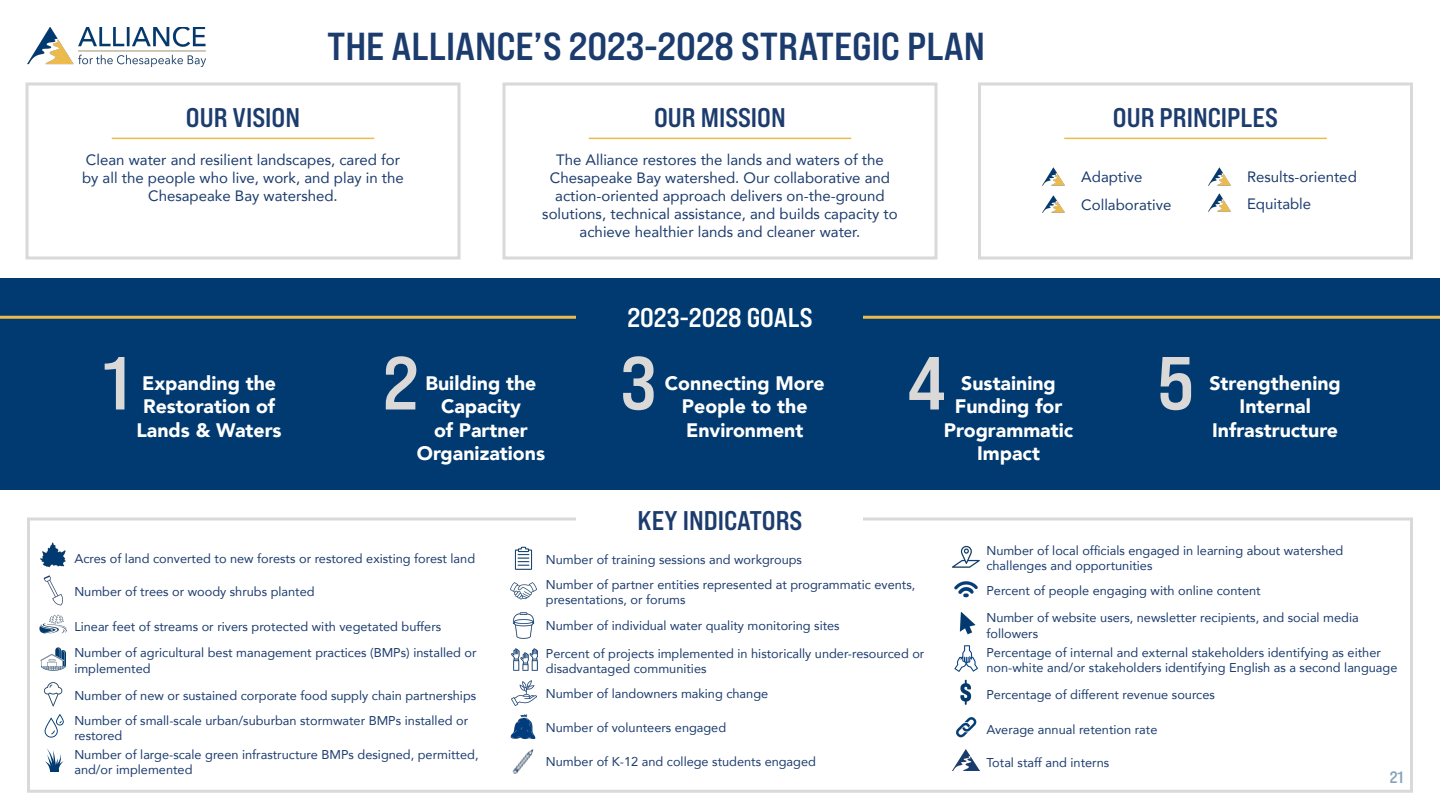
<style>
.page{position:relative;width:1440px;height:810px;background:#fff}
.page>*{position:absolute;margin:0;border:0;box-sizing:border-box;transform-origin:0 0}
.t1{font:75px "Bebas Neue Pro Exp Bd";color:#dbd8d8}
.t2{font:39px "Bebas Neue Pro Exp Bd";color:#1c3c6e}
.t3{font:27px "Bebas Neue Pro Exp Bd";color:#1c3c6e}
.t4{font:27px "Bebas Neue Pro Exp Bd";color:#fff}
.t5{font:900 19.5px/23.4px "Avenir";color:#fff;text-align:center}
.t6{font:16.5px "Bebas Neue Pro Exp Bd";color:#87a5bb}
.t7{font:15px/18px "Avenir";color:#1c3c6e;text-align:center}
.t8{font:12.75px/15.3px "Avenir";color:#1c3c6e}
</style>
<div class="page">
<div style="left:27px;top:518px;width:1386px;height:275px;border:3px solid #dad9d8"></div>
<div style="left:0;top:278px;width:1440px;height:212px;background:#003a70"></div>
<div style="left:26px;top:82px;width:434px;height:178px;border:3px solid #dad9d8"></div>
<div style="left:502px;top:82px;width:436px;height:178px;border:3px solid #dad9d8"></div>
<div style="left:978px;top:82px;width:435px;height:178px;border:3px solid #dad9d8"></div>
<img style="left:27px;top:27px;width:178px;height:40px">
<hr style="left:112px;top:138px;width:262px;height:1px;background:#ebbb4e">
<hr style="left:589px;top:138px;width:262px;height:1px;background:#ebbb4e">
<img style="left:1042px;top:167px;width:23px;height:19px">
<img style="left:1042px;top:195px;width:23px;height:18px">
<img style="left:1208px;top:167px;width:23px;height:19px">
<img style="left:1208px;top:194px;width:23px;height:18px">
<hr style="left:0;top:316px;width:1440px;height:3px;background:#ebbb4e">
<div style="left:577px;top:300px;width:286px;height:27px;background:#003a70"></div>
<hr style="left:1064px;top:138px;width:263px;height:1px;background:#ebbb4e">
<div style="left:577px;top:503px;width:286px;height:27px;background:#fff"></div>
<svg style="left:45px;top:749px;width:19px;height:22px"></svg>
<img style="left:43px;top:575px;width:20px;height:30px">
<img style="left:40px;top:614px;width:26px;height:20px">
<img style="left:40px;top:543px;width:25px;height:25px">
<img style="left:41px;top:648px;width:25px;height:22px">
<img style="left:44px;top:682px;width:19px;height:25px">
<svg style="left:45px;top:714px;width:19px;height:24px"></svg>
<img style="left:511px;top:714px;width:25px;height:26px">
<img style="left:511px;top:582px;width:26px;height:18px">
<img style="left:511px;top:681px;width:25px;height:25px">
<img style="left:514px;top:546px;width:19px;height:24px">
<img style="left:512px;top:648px;width:25px;height:23px">
<img style="left:512px;top:613px;width:23px;height:26px">
<img style="left:512px;top:749px;width:22px;height:25px">
<img style="left:954px;top:645px;width:24px;height:27px">
<img style="left:952px;top:545px;width:28px;height:23px">
<img style="left:954px;top:581px;width:24px;height:17px">
<img style="left:960px;top:679px;width:12px;height:26px">
<img style="left:956px;top:717px;width:21px;height:21px">
<img style="left:953px;top:750px;width:26px;height:21px">
<img style="left:959px;top:612px;width:17px;height:23px">
<h2 class="t2" style="left:327px;top:22px;width:660px">THE ALLIANCE’S 2023-2028 STRATEGIC PLAN</h2>
<h3 class="t3" style="left:186px;top:101px;width:116px">OUR VISION</h3>
<h3 class="t3" style="left:1113px;top:101px;width:167px">OUR PRINCIPLES</h3>
<h3 class="t3" style="left:654px;top:101px;width:133px">OUR MISSION</h3>
<p class="t7" style="left:82px;top:150px;width:323px">Clean water and resilient landscapes, cared for by all the people who live, work, and play in the<br>Chesapeake Bay watershed.</p>
<p class="t7" style="left:542px;top:150px;width:357px">The Alliance restores the lands and waters of the Chesapeake Bay watershed. Our collaborative and action-oriented approach delivers on-the-ground solutions, technical assistance, and builds capacity to achieve healthier lands and cleaner water.</p>
<h3 class="t4" style="left:627px;top:301px;width:187px">2023-2028 GOALS</h3>
<p class="t7" style="left:1081px;top:162px;width:92px;line-height:28.3px;text-align:left">Adaptive<br>Collaborative</p>
<p class="t7" style="left:1247px;top:167px;width:111px">Results-oriented</p>
<p class="t7" style="left:1247px;top:194px;width:66px">Equitable</p>
<h1 class="t1" style="left:103px;top:337px;width:28px">1</h1>
<h1 class="t1" style="left:383px;top:337px;width:37px">2</h1>
<h1 class="t1" style="left:621px;top:337px;width:37px">3</h1>
<h1 class="t1" style="left:907px;top:337px;width:40px">4</h1>
<h1 class="t1" style="left:1157px;top:337px;width:38px">5</h1>
<h3 class="t5" style="left:137px;top:371px;width:147px">Expanding the<br>Restoration of<br>Lands &amp; Waters</h3>
<h3 class="t5" style="left:417px;top:371px;width:130px">Building the<br>Capacity<br>of Partner<br>Organizations</h3>
<h3 class="t5" style="left:665px;top:371px;width:161px">Connecting More<br>People to the<br>Environment</h3>
<h3 class="t5" style="left:944px;top:371px;width:131px">Sustaining<br>Funding for<br>Programmatic<br>Impact</h3>
<h3 class="t5" style="left:1209px;top:371px;width:133px">Strengthening<br>Internal<br>Infrastructure</h3>
<p class="t8" style="left:74px;top:551px;width:402px">Acres of land converted to new forests or restored existing forest land</p>
<p class="t8" style="left:74px;top:584px;width:242px">Number of trees or woody shrubs planted</p>
<p class="t8" style="left:74px;top:618px;width:368px">Linear feet of streams or rivers protected with vegetated buffers</p>
<h3 class="t3" style="left:637px;top:504px;width:167px">KEY INDICATORS</h3>
<p class="t8" style="left:546px;top:551px;width:258px">Number of training sessions and workgroups</p>
<p class="t8" style="left:546px;top:577px;width:371px">Number of partner entities represented at programmatic events, presentations, or forums</p>
<p class="t8" style="left:546px;top:618px;width:295px">Number of individual water quality monitoring sites</p>
<p class="t8" style="left:74px;top:645px;width:404px">Number of agricultural best management practices (BMPs) installed or implemented</p>
<p class="t8" style="left:74px;top:682px;width:403px;line-height:24.9px">Number of new or sustained corporate food supply chain partnerships<br>Number of small-scale urban/suburban stormwater BMPs installed or</p>
<p class="t8" style="left:74px;top:727px;width:49px">restored</p>
<p class="t8" style="left:546px;top:720px;width:182px">Number of volunteers engaged</p>
<p class="t8" style="left:546px;top:645px;width:380px">Percent of projects implemented in historically under-resourced or disadvantaged communities</p>
<p class="t8" style="left:546px;top:686px;width:224px">Number of landowners making change</p>
<p class="t8" style="left:74px;top:746px;width:406px">Number of large-scale green infrastructure BMPs designed, permitted, and/or implemented</p>
<p class="t8" style="left:546px;top:754px;width:272px">Number of K-12 and college students engaged</p>
<p class="t8" style="left:986px;top:542px;width:358px">Number of local officials engaged in learning about watershed challenges and opportunities</p>
<p class="t8" style="left:986px;top:583px;width:276px">Percent of people engaging with online content</p>
<p class="t8" style="left:986px;top:610px;width:374px">Number of website users, newsletter recipients, and social media followers</p>
<p class="t8" style="left:986px;top:644px;width:413px">Percentage of internal and external stakeholders identifying as either non-white and/or stakeholders identifying English as a second language</p>
<p class="t8" style="left:986px;top:686px;width:230px">Percentage of different revenue sources</p>
<p class="t8" style="left:986px;top:721px;width:173px">Average annual retention rate</p>
<p class="t8" style="left:986px;top:755px;width:124px">Total staff and interns</p>
<p class="t6" style="left:1390px;top:767px;width:15px">21</p>
</div>
